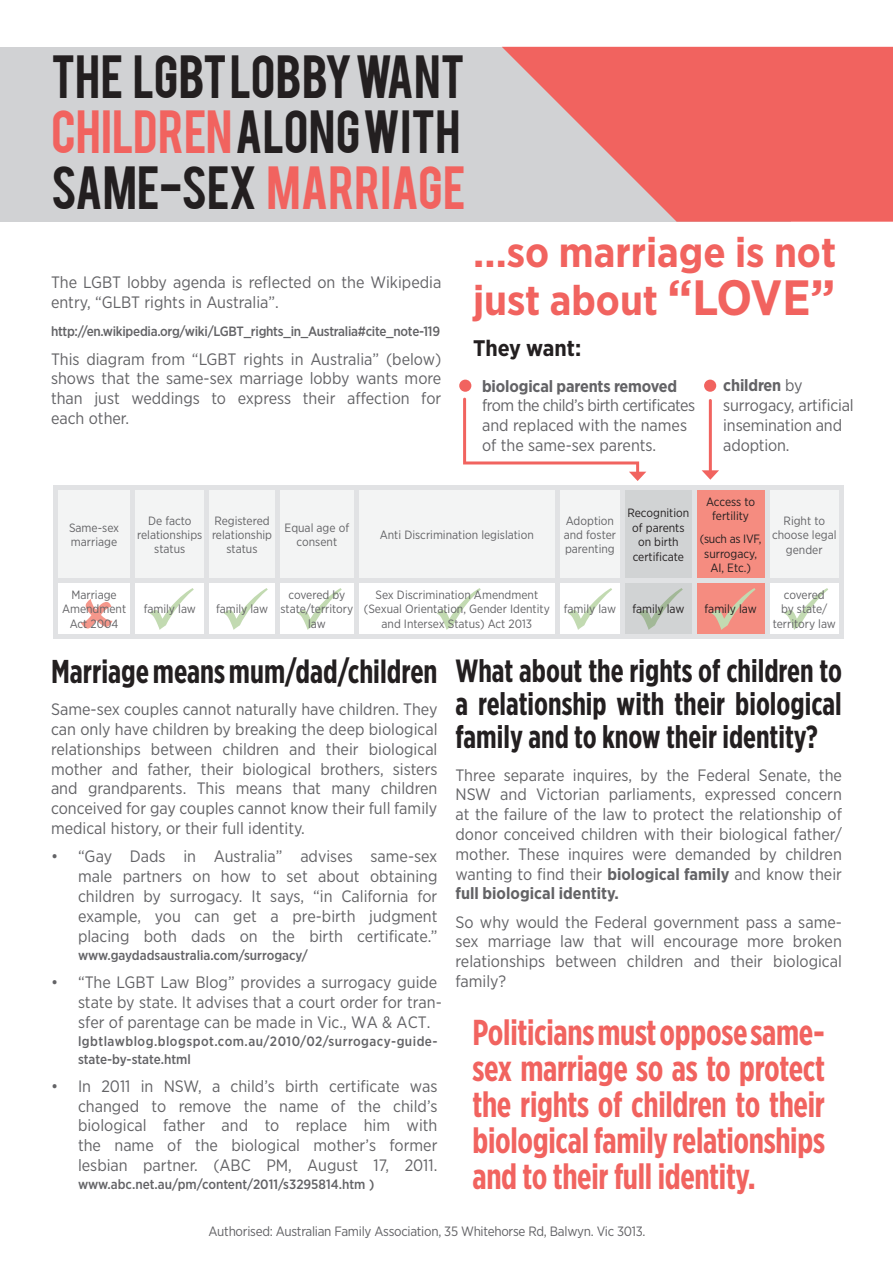
<style>
.page{position:relative;width:893px;height:1263px;background:#fff}
.page>*{position:absolute;margin:0;border:0;box-sizing:border-box;transform-origin:0 0}
.t1{font:65.1px "Wingdings";color:#c2dab1}
.t2{font:47.85px/55.5px "Bebas";color:#231f20;text-align:justify}
.t3{font:700 41.85px/48px "Gotham Narrow";color:#f1635f}
.t4{font:700 36px/36px "Gotham X Narrow";letter-spacing:-.01em;color:#f1635f;text-align:justify;scale:.91 1}
.t5{font:700 33px "Gotham X Narrow";color:#231f20;scale:.91 1}
.t6{font:700 32.1px/33px "Gotham X Narrow";color:#231f20;text-align:justify;scale:.91 1}
.t7{font:700 22.5px "Gotham Narrow";color:#231f20}
.t8{font:16.5px/19.8px "Gotham Narrow";color:#636366;text-align:justify}
.t9{font:700 16.5px "Gotham Narrow";letter-spacing:-.01em;color:#636366}
.t10{font:500 13.5px "Gotham Narrow";color:#636366}
.t11{font:500 13.5px/18px "Gotham Narrow";letter-spacing:.035em;color:#636366}
.t12{font:13.5px "Gotham Narrow";letter-spacing:-.02em;color:#636366}
.t13{font:500 13.5px "Gotham Narrow";letter-spacing:-.02em;color:#636366}
.t14{font:12px/14.4px "Gotham Narrow";color:#636366;text-align:center}
.t15{font:12px/14.4px "Gotham Narrow";color:#231f20;text-align:center}
.s1{color:#f1635f}
.s2{font-size:49.5px}
.s3{font-weight:700}
</style>
<div class="page">
<div style="left:0;top:47px;width:791px;height:175px;background:#d1d2d4"></div>
<svg style="left:502px;top:47px;width:391px;height:175px;fill:#f1635f"></svg>
<div style="left:625px;top:583px;width:67px;height:51px;background:#d1d3d4"></div>
<div style="left:639px;top:588px;width:44px;height:42px;background:#d1d3d4"></div>
<div style="left:694px;top:488px;width:73px;height:148px;background:#f58c80"></div>
<svg style="left:58px;top:490px;width:781px;height:88px;fill:#f3f4f4"></svg>
<hr style="left:53px;top:486px;width:80px;height:4px;background:#e1e2e4">
<div style="left:53px;top:490px;width:5px;height:91px;background:#e1e2e4"></div>
<hr style="left:133px;top:486px;width:74px;height:4px;background:#e1e2e4">
<hr style="left:131px;top:490px;width:4px;height:88px;background:#e1e2e4">
<hr style="left:207px;top:486px;width:70px;height:4px;background:#e1e2e4">
<hr style="left:205px;top:490px;width:4px;height:88px;background:#e1e2e4">
<hr style="left:277px;top:486px;width:79px;height:4px;background:#e1e2e4">
<div style="left:275px;top:490px;width:5px;height:88px;background:#e1e2e4"></div>
<hr style="left:356px;top:486px;width:201px;height:4px;background:#e1e2e4">
<div style="left:354px;top:490px;width:5px;height:88px;background:#e1e2e4"></div>
<hr style="left:623px;top:486px;width:71px;height:4px;background:#e1e2e4">
<hr style="left:694px;top:486px;width:73px;height:4px;background:#e1e2e4">
<hr style="left:692px;top:490px;width:4px;height:88px;background:#e1e2e4">
<hr style="left:767px;top:486px;width:77px;height:4px;background:#e1e2e4">
<hr style="left:765px;top:490px;width:4px;height:88px;background:#e1e2e4">
<div style="left:839px;top:490px;width:5px;height:88px;background:#e1e2e4"></div>
<div style="left:53px;top:581px;width:5px;height:53px;background:#e1e2e4"></div>
<div style="left:131px;top:578px;width:76px;height:5px;background:#e1e2e4"></div>
<div style="left:207px;top:578px;width:70px;height:5px;background:#e1e2e4"></div>
<hr style="left:205px;top:583px;width:4px;height:51px;background:#e1e2e4">
<div style="left:277px;top:578px;width:79px;height:5px;background:#e1e2e4"></div>
<div style="left:275px;top:583px;width:5px;height:51px;background:#e1e2e4"></div>
<div style="left:356px;top:578px;width:201px;height:5px;background:#e1e2e4"></div>
<div style="left:354px;top:583px;width:5px;height:51px;background:#e1e2e4"></div>
<hr style="left:555px;top:583px;width:4px;height:51px;background:#e1e2e4">
<div style="left:623px;top:578px;width:71px;height:5px;background:#e1e2e4"></div>
<div style="left:620px;top:583px;width:5px;height:51px;background:#e1e2e4"></div>
<div style="left:694px;top:578px;width:73px;height:5px;background:#e1e2e4"></div>
<hr style="left:692px;top:583px;width:4px;height:51px;background:#e1e2e4">
<div style="left:767px;top:578px;width:77px;height:5px;background:#e1e2e4"></div>
<hr style="left:765px;top:583px;width:4px;height:51px;background:#e1e2e4">
<div style="left:839px;top:583px;width:5px;height:51px;background:#e1e2e4"></div>
<hr style="left:135px;top:634px;width:72px;height:4px;background:#e1e2e4">
<hr style="left:207px;top:634px;width:70px;height:4px;background:#e1e2e4">
<hr style="left:277px;top:634px;width:79px;height:4px;background:#e1e2e4">
<hr style="left:356px;top:634px;width:201px;height:4px;background:#e1e2e4">
<hr style="left:557px;top:634px;width:66px;height:4px;background:#e1e2e4">
<hr style="left:623px;top:634px;width:71px;height:4px;background:#e1e2e4">
<hr style="left:694px;top:634px;width:73px;height:4px;background:#e1e2e4">
<hr style="left:767px;top:634px;width:77px;height:4px;background:#e1e2e4">
<div style="left:58px;top:578px;width:77px;height:5px;background:#e1e2e4"></div>
<hr style="left:131px;top:583px;width:4px;height:51px;background:#e1e2e4">
<hr style="left:53px;top:634px;width:82px;height:4px;background:#e1e2e4">
<hr style="left:557px;top:486px;width:66px;height:4px;background:#e1e2e4">
<hr style="left:555px;top:490px;width:4px;height:88px;background:#e1e2e4">
<div style="left:620px;top:490px;width:5px;height:88px;background:#e1e2e4"></div>
<div style="left:557px;top:578px;width:66px;height:5px;background:#e1e2e4"></div>
<svg style="left:463px;top:398px;width:183px;height:83px"></svg>
<hr style="left:709px;top:399px;width:3px;height:75px;background:#f1635f;border-radius:2px">
<svg style="left:702px;top:470px;width:17px;height:10px"></svg>
<div style="left:459px;top:380px;width:12px;height:12px;background:#f1635f;border-radius:50%"></div>
<div style="left:704px;top:380px;width:12px;height:12px;background:#f1635f;border-radius:50%"></div>
<h2 class="t2" style="left:51px;top:45px;width:416px">THE LGBT LOBBY WANT <span class="s1">CHILDREN</span>ALONG WITH SAME-SEX <span class="s1">MARRIAGE</span></h2>
<p class="t8" style="left:51px;top:272px;width:392px">The LGBT lobby agenda is reflected on the Wikipedia entry, “GLBT rights in Australia”.</p>
<p class="t13" style="left:51px;top:323px;width:391px">http://en.wikipedia.org/wiki/LGBT_rights_in_Australia#cite_note-119</p>
<p class="t8" style="left:51px;top:349px;width:392px">This diagram from “LGBT rights in Australia” (below) shows that the same-sex marriage lobby wants more than just weddings to express their affection for each other.</p>
<h3 class="t3" style="left:473px;top:228px;width:365px">…so marriage is not just about <span class="s2">“LOVE”</span></h3>
<h3 class="t7" style="left:473px;top:333px;width:110px">They want:</h3>
<p class="t9" style="left:482px;top:375px;width:197px">biological parents removed</p>
<p class="t8" style="left:482px;top:395px;width:214px;text-align:left">from the child’s birth certificates and replaced with the names of the same-sex parents.</p>
<p class="t8" style="left:723px;top:375px;width:132px;text-align:left"><span class="s3">children</span> by surrogacy, artificial insemination and adoption.</p>
<p class="t14" style="left:69px;top:520px;width:52px;text-align:left">Same-sex marriage</p>
<p class="t14" style="left:137px;top:513px;width:67px">De facto relationships status</p>
<p class="t14" style="left:212px;top:513px;width:62px">Registered relationship status</p>
<p class="t14" style="left:285px;top:520px;width:66px">Equal age of consent</p>
<p class="t14" style="left:380px;top:527px;width:156px">Anti Discrimination legislation</p>
<p class="t14" style="left:564px;top:513px;width:54px;text-align:left">Adoption and foster parenting</p>
<p class="t15" style="left:627px;top:506px;width:63px">Recognition of parents on birth certificate</p>
<p class="t15" style="left:706px;top:494px;width:51px">Access to fertility</p>
<p class="t15" style="left:700px;top:532px;width:63px">(such as IVF, surrogacy,<br>AI, Etc.)</p>
<p class="t14" style="left:772px;top:513px;width:66px">Right to choose legal gender</p>
<p class="t14" style="left:62px;top:587px;width:66px">Marriage<br>Amendment<br>Act 2004</p>
<h1 class="t1" style="left:145px;top:579px;width:201px">✓✓✓</h1>
<h1 class="t1" style="left:432px;top:579px;width:400px">✓ ✓✓✓✓</h1>
<p class="t14" style="left:281px;top:587px;width:74px">covered by state/territory law</p>
<p class="t14" style="left:364px;top:587px;width:187px">Sex Discrimination Amendment (Sexual Orientation, Gender Identity and Intersex Status) Act 2013</p>
<p class="t14" style="left:773px;top:587px;width:65px">covered<br>by state/ territory law</p>
<p class="t14" style="left:144px;top:601px;width:54px">family law</p>
<p class="t14" style="left:216px;top:601px;width:54px">family law</p>
<p class="t14" style="left:564px;top:601px;width:54px">family law</p>
<p class="t15" style="left:632px;top:601px;width:54px">family law</p>
<p class="t15" style="left:705px;top:601px;width:54px">family law</p>
<h3 class="t5" style="left:51px;top:651px;width:426px">Marriage means mum/dad/children</h3>
<p class="t8" style="left:51px;top:699px;width:388px">Same-sex couples cannot naturally have children. They can only have children by breaking the deep biological relationships between children and their biological mother and father, their biological brothers, sisters and grandparents. This means that many children conceived for gay couples cannot know their full family medical history, or their full identity.</p>
<p class="t8" style="left:78px;top:846px;width:361px;text-indent:-27px">• “Gay Dads in Australia” advises same-sex male partners on how to set about obtaining children by surrogacy. It says, “in California for example, you can get a pre-birth judgment placing both dads on the birth certificate.”</p>
<p class="t10" style="left:78px;top:946px;width:231px">www.gaydadsaustralia.com/surrogacy/</p>
<p class="t8" style="left:78px;top:972px;width:365px;text-align:left;text-indent:-27px">• “The LGBT Law Blog” provides a surrogacy guide state by state. It advises that a court order for tran&shy;sfer of parentage can be made in Vic., WA &amp; ACT.</p>
<p class="t11" style="left:78px;top:1031px;width:361px">lgbtlawblog.blogspot.com.au/2010/02/surrogacy-guide&shy;state-by-state.html</p>
<p class="t8" style="left:78px;top:1076px;width:361px;text-indent:-27px">• In 2011 in NSW, a child’s birth certificate was changed to remove the name of the child’s biological father and to replace him with the name of the biological mother’s former lesbian partner. (ABC PM, August 17, 2011.</p>
<p class="t10" style="left:78px;top:1176px;width:298px">www.abc.net.au/pm/content/2011/s3295814.htm )</p>
<h3 class="t6" style="left:455px;top:654px;width:426px">What about the rights of children to a relationship with their biological family and to know their identity?</h3>
<p class="t8" style="left:455px;top:764px;width:388px">Three separate inquires, by the Federal Senate, the NSW and Victorian parliaments, expressed concern at the failure of the law to protect the relationship of donor conceived children with their biological father/ mother. These inquires were demanded by children wanting to find their <span class="s3">biological family</span> and know their <span class="s3">full biological identity.</span></p>
<p class="t8" style="left:455px;top:912px;width:388px">So why would the Federal government pass a same&shy;sex marriage law that will encourage more broken relationships between children and their biological family?</p>
<h3 class="t4" style="left:472px;top:1014px;width:389px">Politicians must oppose same&shy;sex marriage so as to protect the rights of children to their biological family relationships and to their full identity.</h3>
<p class="t12" style="left:209px;top:1223px;width:439px">Authorised: Australian Family Association, 35 Whitehorse Rd, Balwyn. Vic 3013.</p>
</div>
